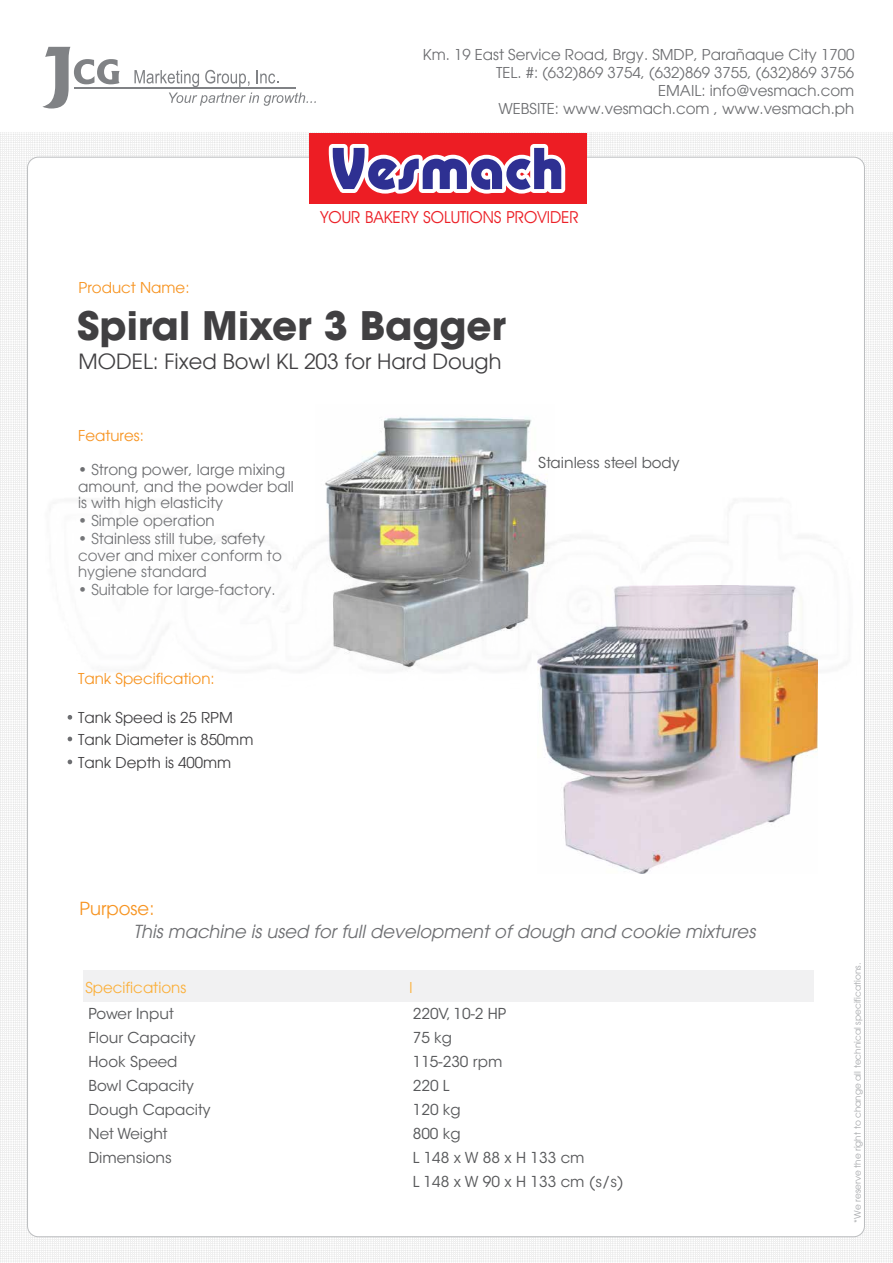
<style>
.page{position:relative;width:893px;height:1263px;background:#fff}
.page>*{position:absolute;margin:0;border:0;box-sizing:border-box;transform-origin:0 0}
.t1{font:700 39px "ITC Avant Garde Std";color:#414042}
.t2{font:21px "Avant Garde";color:#414042}
.t3{font:italic 18px "Avant Garde";color:#6d6e71}
.t4{font:18px "Avant Garde";color:#f79421}
.t5{font:16.8px "Avant Garde IT Cby BT";color:#ec2027}
.t6{font:15px/18px "Avant Garde";color:#6d6e71}
.t7{font:15px/24px "ITC Avant Garde Std";color:#58595b}
.t8{font:15px/22.5px "Avant Garde";color:#414042}
.t9{font:15px "Avant Garde";color:#f79421}
.t10{font:15px "Avant Garde";color:#fbb03b}
.t11{font:9px "Avant Garde";color:#a7a9ac}
</style>
<div class="page">
<div style="left:0;top:2px;width:892px;height:1261px;background:#f3f3f3"></div>
<div style="left:0;top:2px;width:892px;height:130px;background:#fff"></div>
<div style="left:28px;top:157px;width:836px;height:1080px;background:#fff;border-radius:11px"></div>
<hr style="left:74px;top:87px;width:222px;height:1px;background:#808285">
<svg style="left:42px;top:47px;width:77px;height:62px"></svg>
<svg style="left:134px;top:70px;width:65px;height:17px"></svg>
<svg style="left:205px;top:70px;width:44px;height:17px"></svg>
<svg style="left:256px;top:70px;width:22px;height:14px"></svg>
<svg style="left:169px;top:93px;width:147px;height:13px"></svg>
<div style="left:309px;top:133px;width:277px;height:71px;background:#ed1d24"></div>
<svg style="left:329px;top:144px;width:236px;height:50px"></svg>
<svg style="left:68px;top:715px;width:4px;height:5px"></svg>
<svg style="left:68px;top:737px;width:4px;height:4px"></svg>
<svg style="left:68px;top:760px;width:4px;height:4px"></svg>
<div style="left:83px;top:971px;width:730px;height:31px;background:#f1f1f2"></div>
<img style="left:365px;top:417px;width:167px;height:43px">
<img style="left:542px;top:709px;width:275px;height:165px">
<img style="left:0;top:460px;width:892px;height:249px">
<p class="t6" style="left:423px;top:46px;width:433px;text-align:right">Km. 19 East Service Road, Brgy. SMDP, Parañaque City 1700<br>TEL. #: (632)869 3754, (632)869 3755, (632)869 3756<br>EMAIL: info@vesmach.com<br>WEBSITE: www.vesmach.com , www.vesmach.ph</p>
<p class="t6" style="left:579px;top:46px;width:276px;text-align:center">1227 P. Guevarra St., St . Cruz, Manila<br>TELFAX #: (632)7359650, (632)353 203</p>
<p class="t9" style="left:79px;top:279px;width:112px">Product Name:</p>
<p class="t5" style="left:320px;top:207px;width:260px">YOUR BAKERY SOLUTIONS PROVIDER</p>
<h1 class="t1" style="left:77px;top:300px;width:430px">Spiral Mixer 3 Bagger</h1>
<h2 class="t2" style="left:79px;top:349px;width:424px">MODEL: Fixed Bowl KL 203 for Hard Dough</h2>
<p class="t9" style="left:78px;top:426px;width:67px">Features:</p>
<p class="t6" style="left:78px;top:462px;width:217px;line-height:16.5px">• Strong power, large mixing amount, and the powder ball is with high elasticity</p>
<p class="t6" style="left:78px;top:512px;width:138px">• Simple operation</p>
<p class="t6" style="left:78px;top:531px;width:205px;line-height:16.5px">• Stainless still tube, safety cover and mixer conform to hygiene standard</p>
<p class="t6" style="left:78px;top:581px;width:199px">• Suitable for large-factory.</p>
<p class="t9" style="left:78px;top:669px;width:138px">Tank Specification:</p>
<p class="t8" style="left:78px;top:706px;width:177px">Tank Speed is 25 RPM<br>Tank Diameter is 850mm<br>Tank Depth is 400mm</p>
<p class="t7" style="left:538px;top:451px;width:143px">Stainless steel body</p>
<p class="t4" style="left:80px;top:898px;width:76px">Purpose:</p>
<p class="t3" style="left:134px;top:920px;width:623px">This machine is used for full development of dough and cookie mixtures</p>
<p class="t10" style="left:85px;top:978px;width:102px">Specifications</p>
<p class="t10" style="left:409px;top:978px;width:4px">l</p>
<p class="t7" style="left:88px;top:1002px;width:87px">Power Input</p>
<p class="t7" style="left:412px;top:1002px;width:95px">220V, 10-2 HP</p>
<p class="t7" style="left:88px;top:1026px;width:108px">Flour Capacity</p>
<p class="t7" style="left:412px;top:1026px;width:41px">75 kg</p>
<p class="t7" style="left:88px;top:1050px;width:90px">Hook Speed</p>
<p class="t7" style="left:412px;top:1050px;width:91px">115-230 rpm</p>
<p class="t7" style="left:88px;top:1074px;width:107px">Bowl Capacity</p>
<p class="t7" style="left:412px;top:1074px;width:38px">220 L</p>
<p class="t7" style="left:88px;top:1098px;width:124px">Dough Capacity</p>
<p class="t7" style="left:412px;top:1098px;width:50px">120 kg</p>
<p class="t7" style="left:88px;top:1122px;width:81px">Net Weight</p>
<p class="t7" style="left:412px;top:1122px;width:50px">800 kg</p>
<p class="t7" style="left:88px;top:1146px;width:85px">Dimensions</p>
<p class="t7" style="left:412px;top:1146px;width:212px">L 148 x W 88 x H 133 cm<br>L 148 x W 90 x H 133 cm (s/s)</p>
<p class="t11" style="left:852px;top:1223px;width:261px;rotate:-90deg">*We reserve the right to change all technical specifications.</p>
</div>
